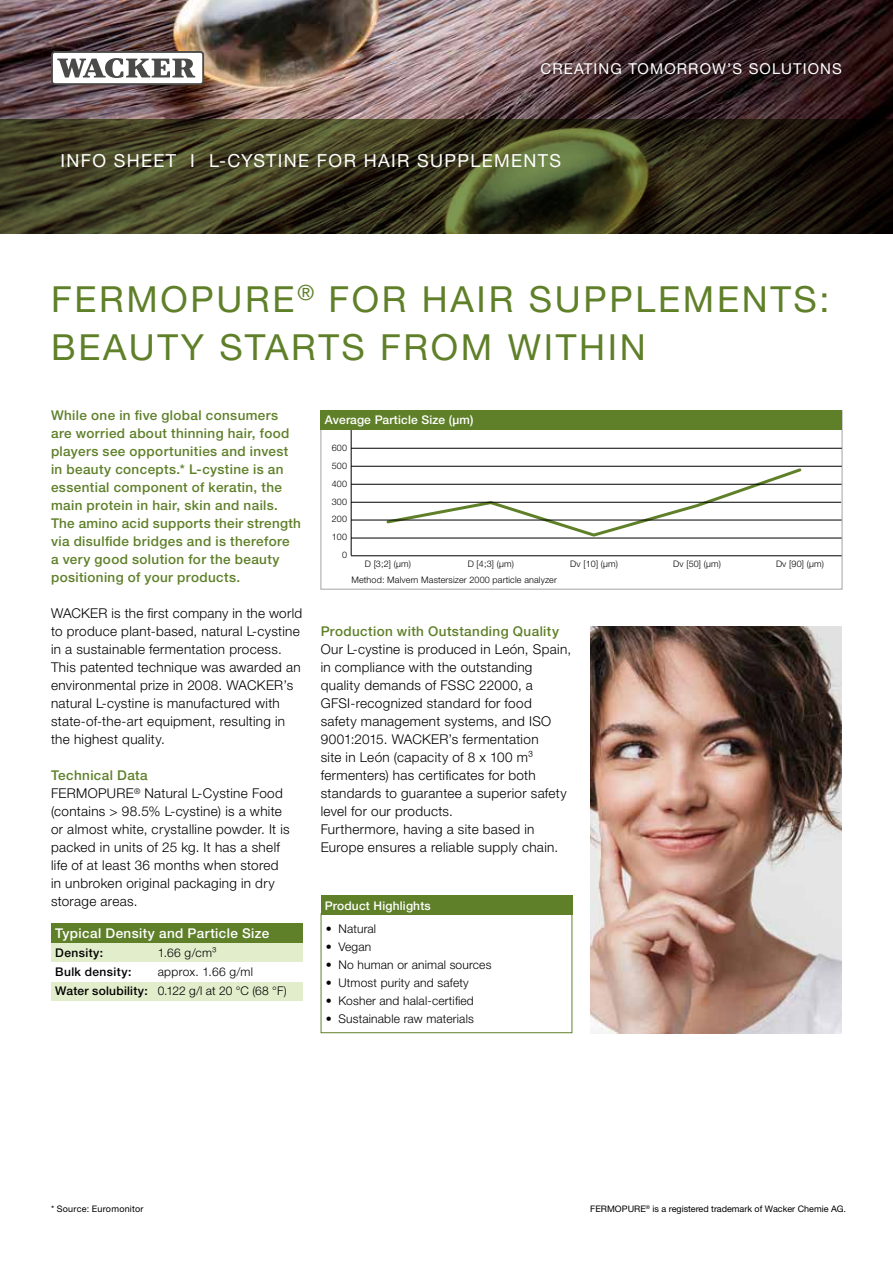
<style>
.page{position:relative;width:893px;height:1263px;background:#fff}
.page>*{position:absolute;margin:0;border:0;box-sizing:border-box;transform-origin:0 0}
.t1{font:36px/48px "Helvetica Panfor Wacker";letter-spacing:.075em;color:#5f8029}
.t2{font:18px "Helvetica Panfor Wacker";letter-spacing:.075em;color:#fff}
.t3{font:15px "Helvetica Panfor Wacker";letter-spacing:.075em;color:#fff}
.t4{font:300 13.5px/18px "Helvetica Panfor Wacker";letter-spacing:.025em;color:#000}
.t5{font:500 13.5px/18px "Helvetica Panfor Wacker";letter-spacing:.03em;color:#5f8029}
.t6{font:500 13.5px "Helvetica Panfor Wacker";letter-spacing:.03em;color:#fff}
.t7{font:300 12px/19.2px "Helvetica Panfor Wacker";letter-spacing:.015em;color:#000}
.t8{font:500 12px "Helvetica Panfor Wacker";letter-spacing:.015em;color:#fff}
.t9{font:500 12px "Helvetica Panfor Wacker";letter-spacing:.035em;color:#000}
.t10{font:300 9px/17.7px "Helvetica Panfor Wacker";letter-spacing:.015em;color:#000;text-align:right}
.t11{font:9px "Helvetica Panfor Wacker";color:#000}
.t12{font:9px "Helvetica Panfor Wacker";letter-spacing:.03em;color:#000}
.s1{font-weight:500;color:#5f8029}
.s2{font-weight:500}
</style>
<div class="page">
<img style="left:0;top:0;width:893px;height:119px">
<svg style="left:385px;top:468px;width:419px;height:70px"></svg>
<svg style="left:0;top:119px;width:893px;height:115px;background:#35341c"></svg>
<svg style="left:51px;top:51px;width:153px;height:34px"></svg>
<div style="left:53px;top:53px;width:149px;height:30px;background:#fff;border-radius:2px"></div>
<svg style="left:57px;top:58px;width:138px;height:20px"></svg>
<hr style="left:351px;top:420px;width:1px;height:135px;background:#000">
<div style="left:321px;top:410px;width:521px;height:19px;background:#5f8029"></div>
<hr style="left:351px;top:520px;width:491px;height:1px;background:#000">
<hr style="left:351px;top:448px;width:491px;height:1px;background:#000">
<hr style="left:351px;top:484px;width:491px;height:1px;background:#000">
<hr style="left:351px;top:466px;width:491px;height:1px;background:#000">
<hr style="left:351px;top:502px;width:490px;height:1px;background:#000">
<hr style="left:351px;top:538px;width:491px;height:1px;background:#000">
<hr style="left:351px;top:555px;width:491px;height:1px;background:#000">
<img style="left:590px;top:627px;width:252px;height:406px">
<div style="left:321px;top:913px;width:251px;height:120px;border:1px solid #5f8029"></div>
<div style="left:321px;top:896px;width:251px;height:19px;background:#5f8029"></div>
<div style="left:51px;top:943px;width:252px;height:19px;background:#e2edcc"></div>
<div style="left:51px;top:982px;width:252px;height:18px;background:#e2edcc"></div>
<div style="left:51px;top:924px;width:252px;height:19px;background:#5f8029"></div>
<p class="t3" style="left:540px;top:59px;width:303px">CREATING TOMORROW’S SOLUTIONS</p>
<h2 class="t2" style="left:60px;top:149px;width:502px">INFO SHEET I L-CYSTINE FOR HAIR SUPPLEMENTS</h2>
<h1 class="t1" style="left:51px;top:275px;width:780px">FERMOPURE<sup>®</sup> FOR HAIR SUPPLEMENTS:<br>BEAUTY STARTS FROM WITHIN</h1>
<p class="t5" style="left:51px;top:406px;width:251px">While one in five global consumers are worried about thinning hair, food players see opportunities and invest in beauty concepts.* L-cystine is an essential component of keratin, the main protein in hair, skin and nails.<br>The amino acid supports their strength via disulfide bridges and is therefore<br>a very good solution for the beauty positioning of your products.</p>
<p class="t4" style="left:51px;top:604px;width:253px">WACKER is the first company in the world to produce plant-based, natural L-cystine in a sustainable fermentation process.<br>This patented technique was awarded an environmental prize in 2008. WACKER’s natural L-cystine is manufactured with state-of-the-art equipment, resulting in the highest quality.</p>
<p class="t4" style="left:51px;top:766px;width:240px"><span class="s1">Technical Data<br></span>FERMOPURE<sup>®</sup> Natural L-Cystine Food (contains &gt; 98.5% L-cystine) is a white or almost white, crystalline powder. It is packed in units of 25 kg. It has a shelf life of at least 36 months when stored in unbroken original packaging in dry storage areas.</p>
<p class="t6" style="left:55px;top:925px;width:215px">Typical Density and Particle Size</p>
<p class="t9" style="left:55px;top:945px;width:49px">Density:</p>
<p class="t7" style="left:158px;top:943px;width:61px">1.66 g/cm³</p>
<p class="t9" style="left:55px;top:964px;width:78px">Bulk density:</p>
<p class="t7" style="left:55px;top:962px;width:233px;text-indent:102px">approx. 1.66 g/ml<br><span class="s2">Water solubility:</span> 0.122 g/l at 20 °C (68 °F)</p>
<p class="t8" style="left:325px;top:413px;width:150px">Average Particle Size (μm)</p>
<p class="t10" style="left:332px;top:439px;width:17px">600<br>500<br>400<br>300<br>200<br>100<br>0</p>
<p class="t10" style="left:351px;top:555px;width:207px;line-height:16.4px;text-align:left;text-indent:13px">D [3;2] (μm)<br>Method: Malvern Mastersizer 2000 particle analyzer</p>
<p class="t10" style="left:468px;top:555px;width:48px">D [4;3] (μm)</p>
<p class="t10" style="left:570px;top:555px;width:49px">Dv [10] (μm)</p>
<p class="t10" style="left:673px;top:555px;width:49px">Dv [50] (μm)</p>
<p class="t10" style="left:776px;top:555px;width:49px">Dv [90] (μm)</p>
<p class="t5" style="left:321px;top:622px;width:240px">Production with Outstanding Quality</p>
<p class="t4" style="left:321px;top:640px;width:252px">Our L-cystine is produced in León, Spain, in compliance with the outstanding quality demands of FSSC 22000, a GFSI-recognized standard for food<br>safety management systems, and ISO 9001:2015. WACKER’s fermentation<br>site in León (capacity of 8 x 100 m³ fermenters) has certificates for both standards to guarantee a superior safety level for our products.<br>Furthermore, having a site based in Europe ensures a reliable supply chain.</p>
<p class="t8" style="left:325px;top:898px;width:107px">Product Highlights</p>
<p class="t7" style="left:326px;top:919px;width:52px">• Natural</p>
<p class="t7" style="left:326px;top:937px;width:47px">• Vegan</p>
<p class="t7" style="left:326px;top:955px;width:167px">• No human or animal sources</p>
<p class="t7" style="left:326px;top:973px;width:145px">• Utmost purity and safety</p>
<p class="t7" style="left:326px;top:991px;width:150px">• Kosher and halal-certified</p>
<p class="t7" style="left:326px;top:1009px;width:150px">• Sustainable raw materials</p>
<p class="t12" style="left:51px;top:1203px;width:94px">* Source: Euromonitor</p>
<p class="t11" style="left:590px;top:1203px;width:257px">FERMOPURE<sup>®</sup> is a registered trademark of Wacker Chemie AG.</p>
</div>
